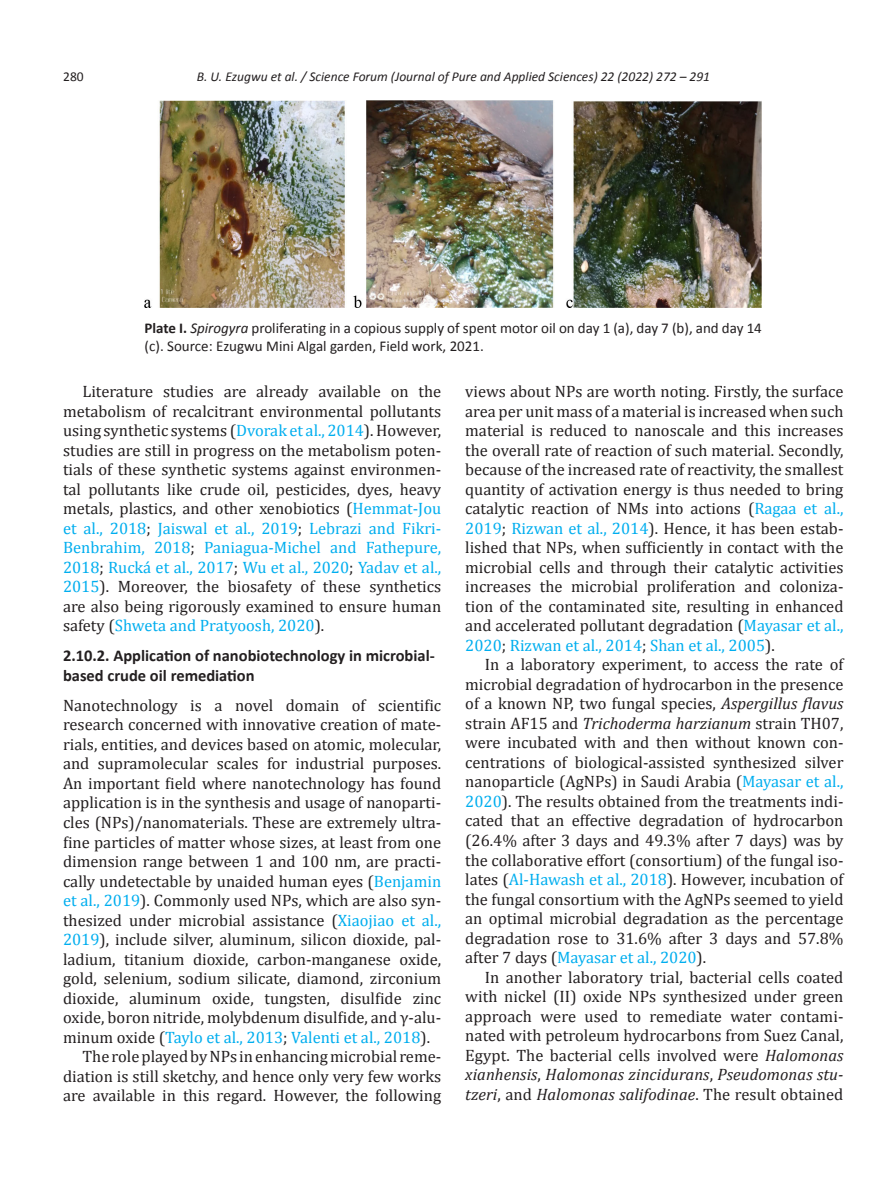
<style>
.page{position:relative;width:893px;height:1193px;background:#fff}
.page>*{position:absolute;margin:0;border:0;box-sizing:border-box;transform-origin:0 0}
.Para_Indent{font:16.5px/19.5px "Cambria";color:#231f20;text-align:justify}
.Para_1st{font:16.5px/19.5px "Cambria";color:#231f20;text-align:justify}
.Head_C{font:700 16.5px/19.5px "Calibri";color:#231f20}
.Fig_Caption{font:15px/18px "Calibri";color:#231f20}
.t1{font:italic 13.5px "Calibri";color:#231f20}
.t2{font:13.5px "Calibri";color:#231f20}
.s1{font-weight:700}
.s2{font-style:italic}
.s3{color:#00aeef}
</style>
<div class="page">
<img style="left:145px;top:100px;width:617px;height:207px">
<p class="t2" style="left:63px;top:68px;width:22px">280</p>
<p class="t1" style="left:197px;top:67px;width:515px">B. U. Ezugwu et al. / Science Forum (Journal of Pure and Applied Sciences) 22 (2022) 272 – 291</p>
<p class="Fig_Caption" style="left:145px;top:319px;width:619px"><span class="s1">Plate I.</span> <span class="s2">Spirogyra</span> proliferating in a copious supply of spent motor oil on day 1 (a), day 7 (b), and day 14 (c). Source: Ezugwu Mini Algal garden, Field work, 2021.</p>
<p class="Para_Indent" style="left:63px;top:382px;width:380px;text-indent:20px">Literature studies are already available on the metabolism of recalcitrant environmental pollutants using synthetic systems (<span class="s3">Dvorak et al., 2014</span>). However, studies are still in progress on the metabolism poten&shy;tials of these synthetic systems against environmen&shy;tal pollutants like crude oil, pesticides, dyes, heavy metals, plastics, and other xenobiotics (<span class="s3">Hemmat-Jou et al., 2018</span>; <span class="s3">Jaiswal et al., 2019</span>; <span class="s3">Lebrazi and Fikri-Benbrahim, 2018</span>; <span class="s3">Paniagua-Michel and Fathepure, 2018</span>; <span class="s3">Rucká et al., 2017</span>; <span class="s3">Wu et al., 2020</span>; <span class="s3">Yadav et al., 2015</span>). Moreover, the biosafety of these synthetics are also being rigorously examined to ensure human safety (<span class="s3">Shweta and Pratyoosh, 2020</span>).</p>
<p class="Head_C" style="left:63px;top:645px;width:373px">2.10.2. Application of nanobiotechnology in microbial&shy;based crude oil remediation</p>
<p class="Para_1st" style="left:63px;top:695px;width:380px">Nanotechnology is a novel domain of scientific research concerned with innovative creation of mate&shy;rials, entities, and devices based on atomic, molecular, and supramolecular scales for industrial purposes.<br>An important field where nanotechnology has found application is in the synthesis and usage of nanoparti&shy;cles (NPs)/nanomaterials. These are extremely ultra&shy;fine particles of matter whose sizes, at least from one dimension range between 1 and 100 nm, are practi&shy;cally undetectable by unaided human eyes (<span class="s3">Benjamin et al., 2019</span>). Commonly used NPs, which are also syn&shy;thesized under microbial assistance (<span class="s3">Xiaojiao et al., 2019</span>), include silver, aluminum, silicon dioxide, pal&shy;ladium, titanium dioxide, carbon-manganese oxide, gold, selenium, sodium silicate, diamond, zirconium dioxide, aluminum oxide, tungsten, disulfide zinc oxide, boron nitride, molybdenum disulfide, and γ-alu&shy;minum oxide (<span class="s3">Taylo et al., 2013</span>; <span class="s3">Valenti et al., 2018</span>).</p>
<p class="Para_Indent" style="left:63px;top:1046px;width:380px;text-indent:20px">The role played by NPs in enhancing microbial reme&shy;diation is still sketchy, and hence only very few works are available in this regard. However, the following</p>
<p class="Para_Indent" style="left:465px;top:382px;width:380px">views about NPs are worth noting. Firstly, the surface area per unit mass of a material is increased when such material is reduced to nanoscale and this increases the overall rate of reaction of such material. Secondly, because of the increased rate of reactivity, the smallest quantity of activation energy is thus needed to bring catalytic reaction of NMs into actions (<span class="s3">Ragaa et al., 2019</span>; <span class="s3">Rizwan et al., 2014</span>). Hence, it has been estab&shy;lished that NPs, when sufficiently in contact with the microbial cells and through their catalytic activities increases the microbial proliferation and coloniza&shy;tion of the contaminated site, resulting in enhanced and accelerated pollutant degradation (<span class="s3">Mayasar et al., 2020</span>; <span class="s3">Rizwan et al., 2014</span>; <span class="s3">Shan et al., 2005</span>).</p>
<p class="Para_Indent" style="left:465px;top:655px;width:380px;text-indent:20px">In a laboratory experiment, to access the rate of microbial degradation of hydrocarbon in the presence of a known NP, two fungal species, <span class="s2">Aspergillus flavus </span>strain AF15 and <span class="s2">Trichoderma harzianum</span> strain TH07, were incubated with and then without known con&shy;centrations of biological-assisted synthesized silver nanoparticle (AgNPs) in Saudi Arabia (<span class="s3">Mayasar et al., 2020</span>). The results obtained from the treatments indi&shy;cated that an effective degradation of hydrocarbon (26.4% after 3 days and 49.3% after 7 days) was by the collaborative effort (consortium) of the fungal iso&shy;lates (<span class="s3">Al-Hawash et al., 2018</span>). However, incubation of the fungal consortium with the AgNPs seemed to yield an optimal microbial degradation as the percentage degradation rose to 31.6% after 3 days and 57.8% after 7 days (<span class="s3">Mayasar et al., 2020</span>).</p>
<p class="Para_Indent" style="left:465px;top:967px;width:380px;text-indent:20px">In another laboratory trial, bacterial cells coated with nickel (II) oxide NPs synthesized under green approach were used to remediate water contami&shy;nated with petroleum hydrocarbons from Suez Canal, Egypt. The bacterial cells involved were <span class="s2">Halomonas xianhensis</span>, <span class="s2">Halomonas zincidurans</span>, <span class="s2">Pseudomonas stu&shy;tzeri</span>, and <span class="s2">Halomonas salifodinae</span>. The result obtained</p>
</div>
